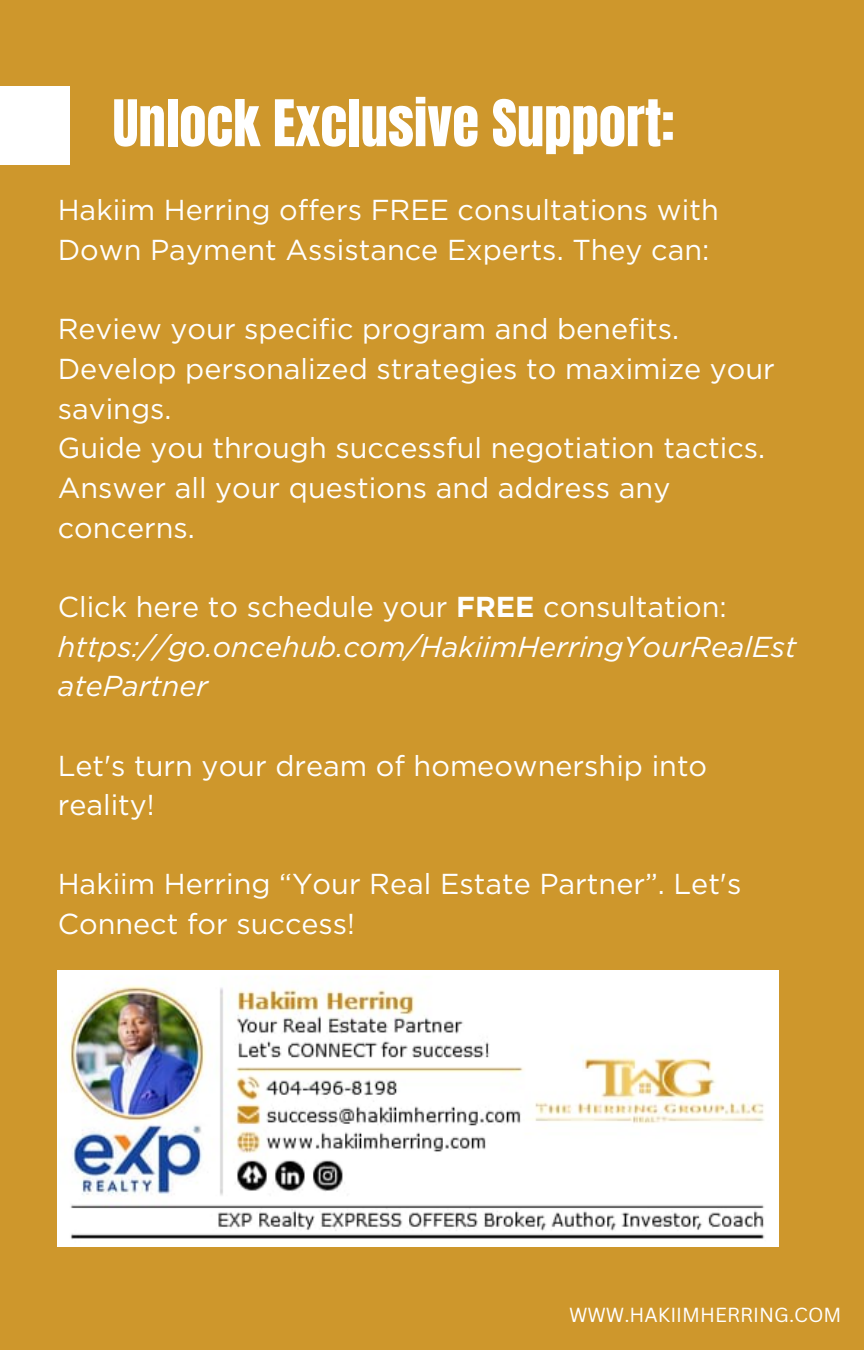
<style>
.page{position:relative;width:864px;height:1350px;background:#ce972c}
.page>*{position:absolute;margin:0;border:0;box-sizing:border-box;transform-origin:0 0}
.t1{font:54.68px "Anton";color:#fff}
.t2{font:28.8px/39.6px "Gotham";color:#fff}
.t3{font:italic 28.8px/39.6px "Gotham";color:#fff}
.t4{font:19.8px "Canva Sans";color:#fff}
.s1{font-style:normal}
.s2{font-weight:700;font-style:normal}
</style>
<div class="page">
<div style="left:0;top:86px;width:70px;height:79px;background:#fff"></div>
<img style="left:58px;top:970px;width:720px;height:277px">
<p class="t1" style="left:113px;top:84px;width:564px">Unlock Exclusive Support:</p>
<h1 class="t2" style="left:58px;top:190px;width:662px">Hakiim Herring offers FREE consultations with<br>Down Payment Assistance Experts. They can:</h1>
<h2 class="t2" style="left:58px;top:309px;width:719px">Review your specific program and benefits.<br>Develop personalized strategies to maximize your savings.<br>Guide you through successful negotiation tactics.<br>Answer all your questions and address any concerns.</h2>
<h2 class="t3" style="left:58px;top:587px;width:741px"><span class="s1">Click here to schedule your</span> <span class="s2">FREE</span> <span class="s1">consultation: </span>https://go.oncehub.com/HakiimHerringYourRealEst atePartner</h2>
<h2 class="t2" style="left:58px;top:745px;width:651px">Let's turn your dream of homeownership into reality!</h2>
<h2 class="t2" style="left:58px;top:864px;width:685px">Hakiim Herring “Your Real Estate Partner”. Let's<br>Connect for success!</h2>
<p class="t4" style="left:569px;top:1301px;width:274px">WWW.HAKIIMHERRING.COM</p>
</div>
